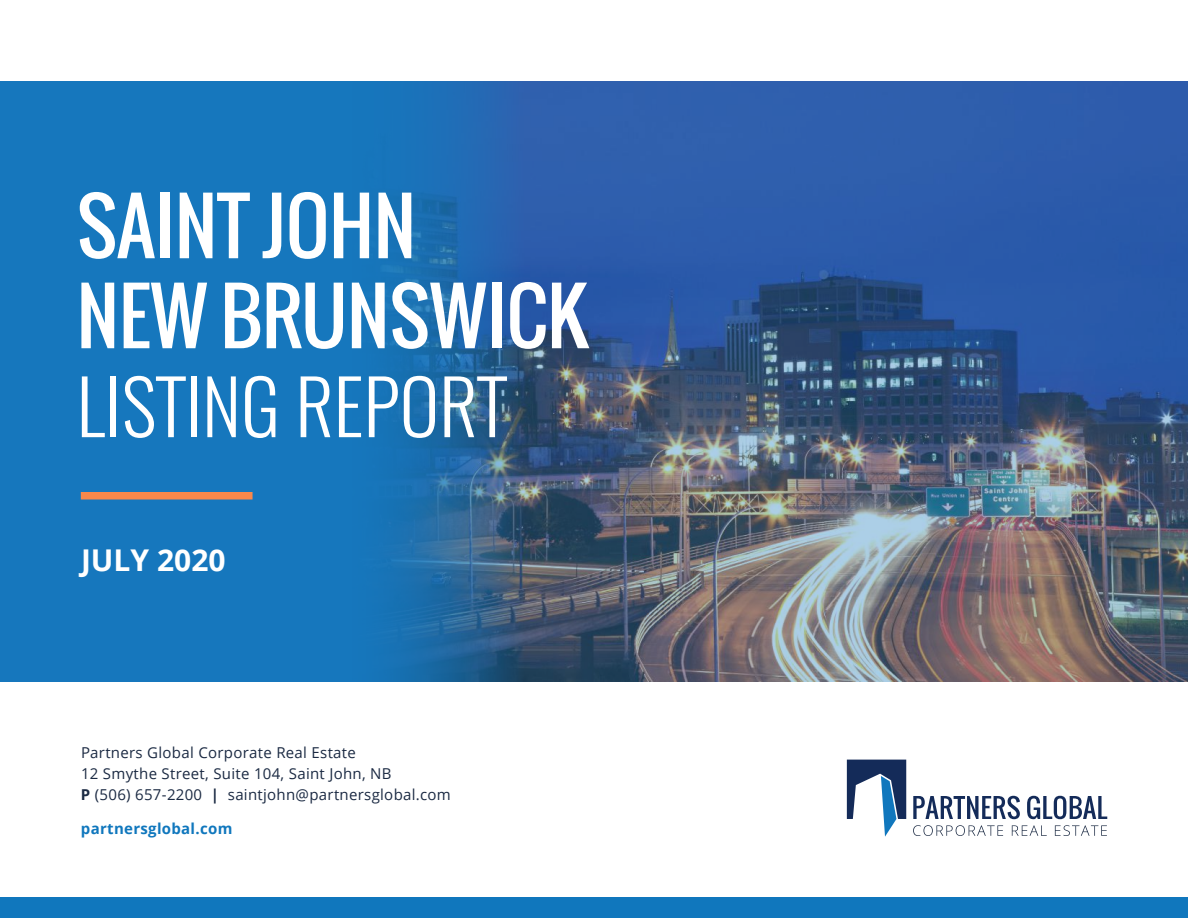
<style>
.page{position:relative;width:1188px;height:918px;background:#fff}
.page>*{position:absolute;margin:0;border:0;box-sizing:border-box;transform-origin:0 0}
.t1{font:75px/90px "Oswald";color:#fff}
.t2{font:300 75px "Oswald";color:#fff}
.t3{font:700 30px "Open Sans";color:#fff}
.t4{font:15px/21px "Open Sans";letter-spacing:.02em;color:#1b2a43}
.t5{font:700 15px "Open Sans";letter-spacing:.02em;color:#1077bd}
.s1{font-weight:700}
</style>
<div class="page">
<div style="left:0;top:81px;width:1188px;height:600px;background:#1677bd"></div>
<img style="left:389px;top:81px;width:799px;height:600px">
<div style="left:0;top:897px;width:1188px;height:21px;background:#1077bd"></div>
<svg style="left:847px;top:760px;width:59px;height:77px"></svg>
<svg style="left:913px;top:796px;width:107px;height:23px"></svg>
<svg style="left:1027px;top:796px;width:80px;height:23px"></svg>
<svg style="left:913px;top:825px;width:90px;height:11px"></svg>
<svg style="left:1012px;top:825px;width:35px;height:11px"></svg>
<svg style="left:1055px;top:825px;width:52px;height:11px"></svg>
<div style="left:81px;top:492px;width:172px;height:8px;background:#f9884b"></div>
<h1 class="t1" style="left:77px;top:180px;width:513px">SAINT JOHN<br>NEW BRUNSWICK</h1>
<h1 class="t2" style="left:77px;top:340px;width:432px">LISTING REPORT</h1>
<h2 class="t3" style="left:81px;top:539px;width:146px">JULY 2020</h2>
<p class="t4" style="left:81px;top:741px;width:371px">Partners Global Corporate Real Estate<br>12 Smythe Street, Suite 104, Saint John, NB<br><span class="s1">P</span> (506) 657-2200 <span class="s1">|</span> saintjohn@partnersglobal.com</p>
<p class="t5" style="left:81px;top:818px;width:153px">partnersglobal.com</p>
</div>
